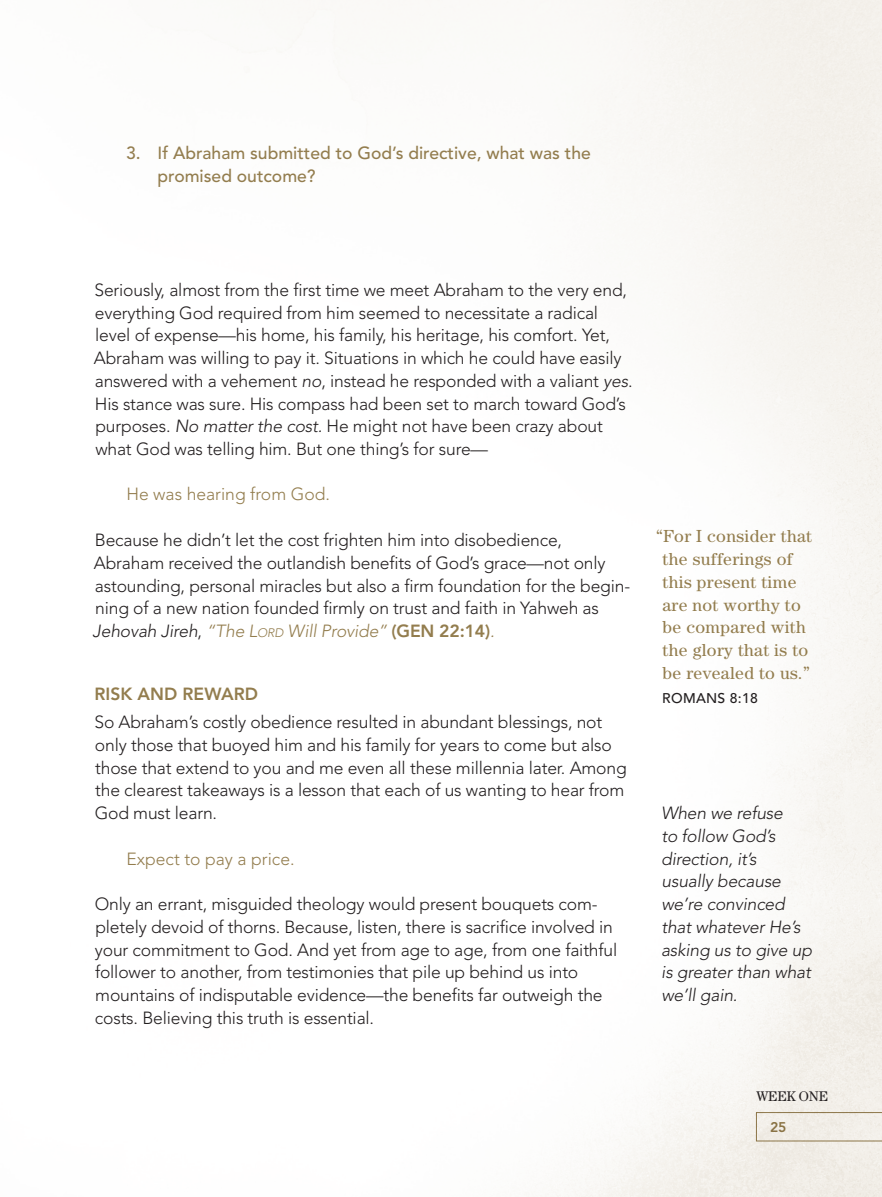
<style>
.page{position:relative;width:882px;height:1197px;background:#fff}
.page>*{position:absolute;margin:0;border:0;box-sizing:border-box;transform-origin:0 0}
.t1{font:300 17.5px/22.8px "Avenir LT Std";letter-spacing:-.01em;color:#231f20}
.t2{font:italic 300 17.5px/22.8px "Avenir LT Std";letter-spacing:-.01em;color:#231f20}
.t3{font:17.5px/22.8px "Century Std";letter-spacing:.02em;color:#937d4e}
.t4{font:500 17.5px/22.8px "Avenir LT Std";color:#937d4e}
.t5{font:300 17.5px "Avenir LT Std";color:#937d4e}
.t6{font:800 17.5px "Avenir LT Std";color:#937d4e}
.t7{font:500 14px "Avenir LT Std";letter-spacing:.02em;color:#231f20}
.t8{font:14px "Century Std";letter-spacing:-.015em;color:#231f20}
.t9{font:800 14px "Avenir LT Std";color:#937d4e}
.s1{font-style:italic}
.s2{font-style:italic;color:#937d4e}
.s3{font-style:italic;font-size:12.25px;color:#937d4e}
.s4{font-weight:800;color:#937d4e}
</style>
<div class="page">
<svg style="left:756px;top:1112px;width:126px;height:29px"></svg>
<p class="t4" style="left:158px;top:142px;width:435px;text-indent:-32px">3. If Abraham submitted to God’s directive, what was the promised outcome?</p>
<p class="t1" style="left:94px;top:278px;width:540px">Seriously, almost from the first time we meet Abraham to the very end, everything God required from him seemed to necessitate a radical level of expense—his home, his family, his heritage, his comfort. Yet, Abraham was willing to pay it. Situations in which he could have easily answered with a vehement <span class="s1">no</span>, instead he responded with a valiant <span class="s1">yes</span>.<br>His stance was sure. His compass had been set to march toward God’s purposes. <span class="s1">No matter the cost.</span> He might not have been crazy about what God was telling him. But one thing’s for sure—</p>
<p class="t5" style="left:126px;top:484px;width:205px">He was hearing from God.</p>
<p class="t1" style="left:93px;top:529px;width:539px">Because he didn’t let the cost frighten him into disobedience, Abraham received the outlandish benefits of God’s grace—not only astounding, personal miracles but also a firm foundation for the begin&shy;ning of a new nation founded firmly on trust and faith in Yahweh as <span class="s1">Jehovah Jireh</span>, <span class="s2">“The L</span><span class="s3">ord</span> <span class="s2">Will Provide”</span> <span class="s4">(GEN 22:14)</span><span class="s2">.</span></p>
<p class="t6" style="left:94px;top:684px;width:165px">RISK AND REWARD</p>
<p class="t1" style="left:94px;top:711px;width:534px">So Abraham’s costly obedience resulted in abundant blessings, not only those that buoyed him and his family for years to come but also those that extend to you and me even all these millennia later. Among the clearest takeaways is a lesson that each of us wanting to hear from God must learn.</p>
<p class="t5" style="left:126px;top:848px;width:170px">Expect to pay a price.</p>
<p class="t1" style="left:95px;top:893px;width:524px">Only an errant, misguided theology would present bouquets com&shy;pletely devoid of thorns. Because, listen, there is sacrifice involved in your commitment to God. And yet from age to age, from one faithful follower to another, from testimonies that pile up behind us into mountains of indisputable evidence—the benefits far outweigh the costs. Believing this truth is essential.</p>
<p class="t3" style="left:662px;top:525px;width:151px;text-indent:-6px">“For I consider that the sufferings of this present time are not worthy to be compared with the glory that is to be revealed to us.”</p>
<p class="t7" style="left:662px;top:691px;width:97px">ROMANS 8:18</p>
<p class="t2" style="left:661px;top:802px;width:153px">When we refuse<br>to follow God’s direction, it’s usually because we’re convinced that whatever He’s asking us to give up is greater than what we’ll gain.</p>
<p class="t8" style="left:756px;top:1088px;width:74px">Week One</p>
<p class="t9" style="left:770px;top:1119px;width:18px">25</p>
</div>
